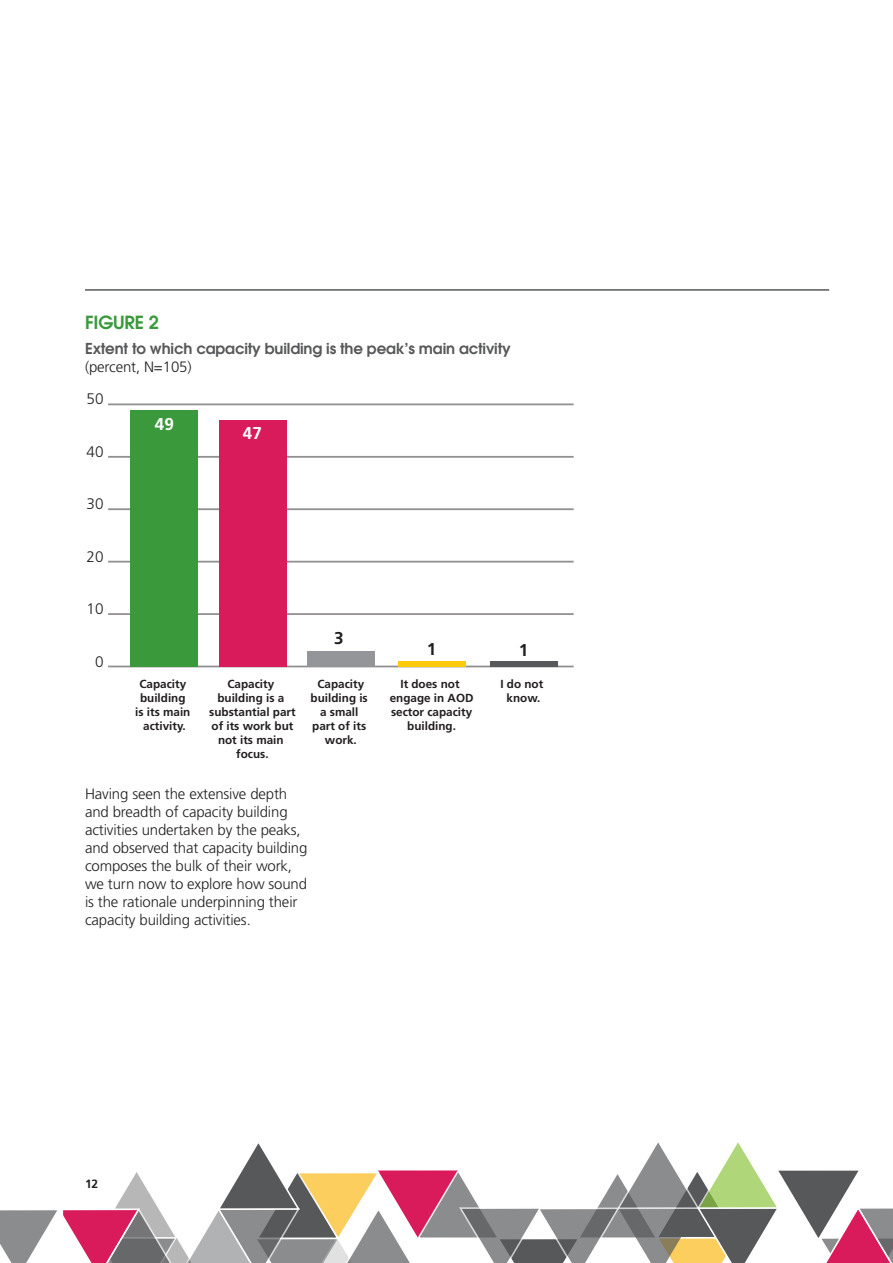
<style>
.page{position:relative;width:893px;height:1263px;background:#fff}
.page>*{position:absolute;margin:0;border:0;box-sizing:border-box;transform-origin:0 0}
.t1{font:600 18px "Avant Garde";letter-spacing:-.01em;color:#3a9a3b}
.t2{font:700 17.1px "Frutiger";color:#fff}
.t3{font:700 17.1px "Frutiger";color:#231f20}
.t4{font:300 15.3px "Frutiger";color:#231f20}
.t5{font:300 15px/18px "Frutiger";letter-spacing:-.01em;color:#231f20}
.t6{font:600 15px "Avant Garde";letter-spacing:-.01em;color:#57585a}
.t7{font:700 12px "Frutiger";color:#231f20}
.t8{font:700 11.7px/14.1px "Frutiger";color:#231f20;text-align:center}
</style>
<div class="page">
<svg style="left:0;top:1142px;width:893px;height:121px"></svg>
<hr style="left:85px;top:289px;width:744px;height:2px;background:#57585a">
<hr style="left:108px;top:666px;width:466px;height:1px;background:#231f20">
<hr style="left:108px;top:613px;width:466px;height:2px;background:#231f20">
<hr style="left:108px;top:561px;width:466px;height:1px;background:#231f20">
<hr style="left:108px;top:508px;width:466px;height:2px;background:#231f20">
<hr style="left:108px;top:456px;width:466px;height:2px;background:#231f20">
<hr style="left:108px;top:403px;width:466px;height:2px;background:#231f20">
<div style="left:490px;top:661px;width:67px;height:5px;background:#57585a"></div>
<div style="left:398px;top:661px;width:67px;height:5px;background:#feca0a"></div>
<div style="left:307px;top:651px;width:67px;height:15px;background:#939598"></div>
<div style="left:219px;top:420px;width:67px;height:246px;background:#d91a5b"></div>
<div style="left:131px;top:410px;width:67px;height:256px;background:#3a9a3b"></div>
<p class="t1" style="left:85px;top:311px;width:75px">FIGURE 2</p>
<p class="t6" style="left:85px;top:338px;width:427px">Extent to which capacity building is the peak’s main activity</p>
<p class="t5" style="left:85px;top:357px;width:108px">(percent, N=105)</p>
<p class="t4" style="left:87px;top:390px;width:19px">50</p>
<p class="t4" style="left:87px;top:443px;width:19px">40</p>
<p class="t4" style="left:87px;top:495px;width:19px">30</p>
<p class="t4" style="left:87px;top:548px;width:19px">20</p>
<p class="t4" style="left:87px;top:600px;width:19px">10</p>
<p class="t4" style="left:95px;top:653px;width:10px">0</p>
<p class="t2" style="left:155px;top:414px;width:21px">49</p>
<p class="t2" style="left:243px;top:423px;width:21px">47</p>
<p class="t3" style="left:334px;top:628px;width:11px">3</p>
<p class="t3" style="left:427px;top:639px;width:11px">1</p>
<p class="t3" style="left:519px;top:640px;width:11px">1</p>
<p class="t8" style="left:135px;top:676px;width:57px">Capacity building is its main activity.</p>
<p class="t8" style="left:209px;top:676px;width:88px">Capacity building is a substantial part of its work but not its main focus.</p>
<p class="t8" style="left:311px;top:676px;width:59px">Capacity building is a small part of its work.</p>
<p class="t8" style="left:390px;top:676px;width:85px">It does not engage in AOD sector capacity building.</p>
<p class="t8" style="left:500px;top:676px;width:44px">I do not know.</p>
<p class="t5" style="left:85px;top:785px;width:224px">Having seen the extensive depth and breadth of capacity building activities undertaken by the peaks, and observed that capacity building composes the bulk of their work, we turn now to explore how sound is the rationale underpinning their capacity building activities.</p>
<p class="t7" style="left:85px;top:1177px;width:15px">12</p>
</div>
